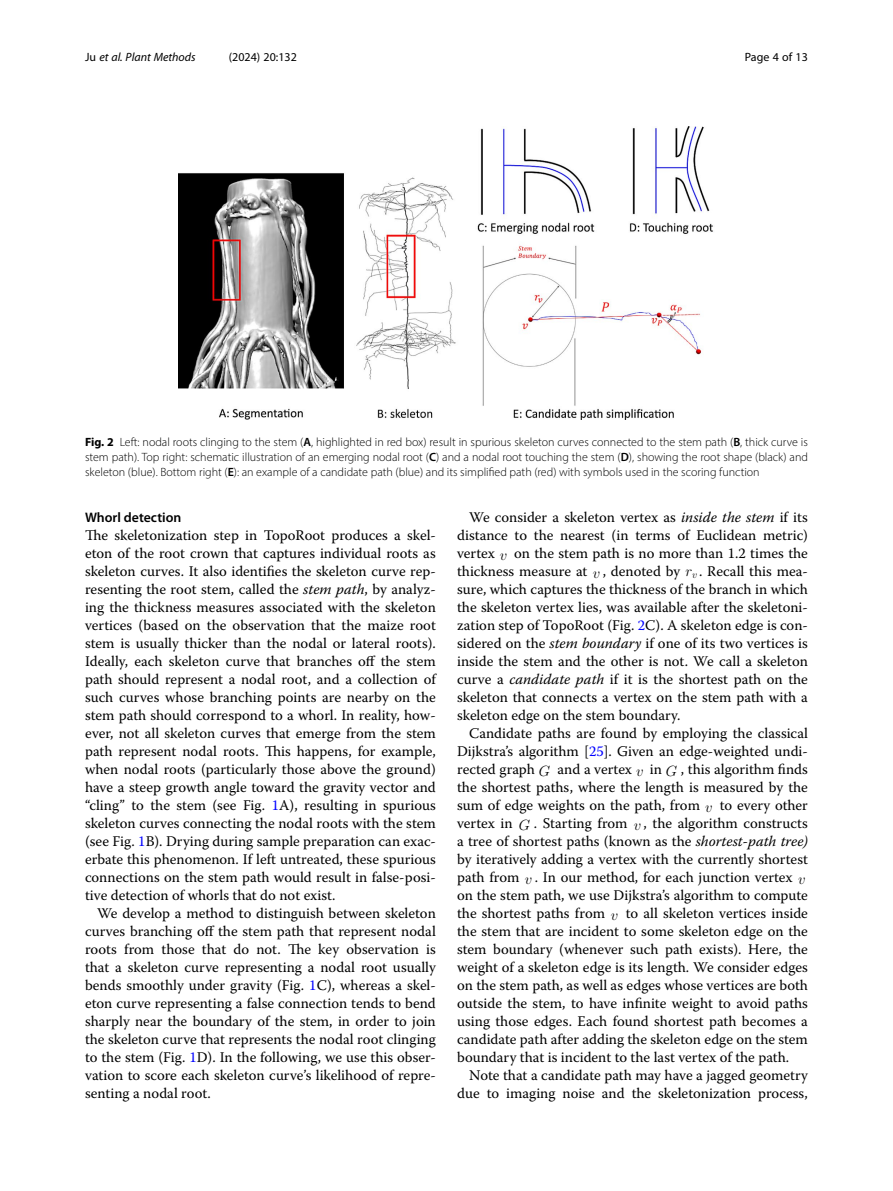
<style>
.page{position:relative;width:893px;height:1191px;background:#fff}
.page>*{position:absolute;margin:0;border:0;box-sizing:border-box;transform-origin:0 0}
.t1{font:14.85px "CMMI12";color:#000}
.Body_Text_Indent{font:14.7px/18px "Warnock Pro";color:#000;text-align:justify}
.Body_Text{font:14.7px/18px "Warnock Pro";color:#000;text-align:justify}
.Head_2{font:600 13.8px "Myriad Pro";color:#000}
.Figure_Caption{font:300 12px/15px "Myriad Pro";color:#000;text-align:justify}
.t2{font:12px "Myriad Pro";color:#000}
.t3{font:italic 12px "Myriad Pro";color:#000}
.s1{font-style:normal}
.s2{font-weight:700}
.s3{font-weight:600}
.s4{font-style:italic}
.s5{color:#00f}
.s6{font-family:"CMMI12";font-size:14.85px}
</style>
<div class="page">
<img style="left:179px;top:126px;width:534px;height:293px">
<p class="t3" style="left:85px;top:50px;width:112px"><span class="s1">Ju</span> et al. Plant Methods</p>
<p class="t2" style="left:229px;top:50px;width:70px">(2024) 20:132</p>
<p class="t2" style="left:745px;top:50px;width:65px">Page 4 of 13</p>
<p class="Figure_Caption" style="left:85px;top:434px;width:724px"><span class="s2">Fig. 2</span> Left: nodal roots clinging to the stem (<span class="s3">A</span>, highlighted in red box) result in spurious skeleton curves connected to the stem path (<span class="s3">B</span>, thick curve is stem path). Top right: schematic illustration of an emerging nodal root (<span class="s3">C</span>) and a nodal root touching the stem (<span class="s3">D</span>), showing the root shape (black) and skeleton (blue). Bottom right (<span class="s3">E</span>): an example of a candidate path (blue) and its simplified path (red) with symbols used in the scoring function</p>
<p class="Head_2" style="left:85px;top:509px;width:98px">Whorl detection</p>
<p class="Body_Text" style="left:85px;top:526px;width:352px">The skeletonization step in TopoRoot produces a skel&shy;eton of the root crown that captures individual roots as skeleton curves. It also identifies the skeleton curve rep&shy;resenting the root stem, called the <span class="s4">stem path</span>, by analyz&shy;ing the thickness measures associated with the skeleton vertices (based on the observation that the maize root stem is usually thicker than the nodal or lateral roots).<br>Ideally, each skeleton curve that branches off the stem path should represent a nodal root, and a collection of such curves whose branching points are nearby on the stem path should correspond to a whorl. In reality, how&shy;ever, not all skeleton curves that emerge from the stem path represent nodal roots. This happens, for example, when nodal roots (particularly those above the ground) have a steep growth angle toward the gravity vector and “cling” to the stem (see Fig. <span class="s5">1</span>A), resulting in spurious skeleton curves connecting the nodal roots with the stem (see Fig. <span class="s5">1</span>B). Drying during sample preparation can exac&shy;erbate this phenomenon. If left untreated, these spurious connections on the stem path would result in false-posi&shy;tive detection of whorls that do not exist.</p>
<p class="Body_Text_Indent" style="left:85px;top:904px;width:352px;text-indent:12px">We develop a method to distinguish between skeleton curves branching off the stem path that represent nodal roots from those that do not. The key observation is that a skeleton curve representing a nodal root usually bends smoothly under gravity (Fig. <span class="s5">1</span>C), whereas a skel&shy;eton curve representing a false connection tends to bend sharply near the boundary of the stem, in order to join the skeleton curve that represents the nodal root clinging to the stem (Fig. <span class="s5">1</span>D). In the following, we use this obser&shy;vation to score each skeleton curve’s likelihood of repre&shy;senting a nodal root.</p>
<p class="Body_Text_Indent" style="left:457px;top:508px;width:352px;text-indent:12px">We consider a skeleton vertex as <span class="s4">inside the stem</span> if its distance to the nearest (in terms of Euclidean metric) vertex</p>
<p class="Body_Text_Indent" style="left:457px;top:544px;width:352px;text-indent:57px">on the stem path is no more than 1.2 times the thickness measure at</p>
<p class="t1" style="left:500px;top:549px;width:9px">v</p>
<p class="Body_Text_Indent" style="left:457px;top:562px;width:352px;text-indent:146px">, denoted by <span class="s6">r</span><sub>v</sub> . Recall this mea&shy;sure, which captures the thickness of the branch in which the skeleton vertex lies, was available after the skeletoni&shy;zation step of TopoRoot (Fig. <span class="s5">2</span>C). A skeleton edge is con&shy;sidered on the <span class="s4">stem boundary</span> if one of its two vertices is inside the stem and the other is not. We call a skeleton curve a <span class="s4">candidate path</span> if it is the shortest path on the skeleton that connects a vertex on the stem path with a skeleton edge on the stem boundary.</p>
<p class="Body_Text_Indent" style="left:457px;top:724px;width:352px;text-indent:12px">Candidate paths are found by employing the classical Dijkstra’s algorithm [<span class="s5">25</span>]. Given an edge-weighted undi&shy;rected graph <span class="s6">G</span></p>
<p class="t1" style="left:593px;top:567px;width:9px">v</p>
<p class="Body_Text_Indent" style="left:457px;top:760px;width:352px;text-indent:193px">in <span class="s6">G</span> , this algorithm finds the shortest paths, where the length is measured by the sum of edge weights on the path, from</p>
<p class="Body_Text_Indent" style="left:558px;top:760px;width:76px">and a vertex</p>
<p class="t1" style="left:636px;top:765px;width:9px">v</p>
<p class="t1" style="left:705px;top:801px;width:9px">v</p>
<p class="Body_Text_Indent" style="left:720px;top:796px;width:90px">to every other</p>
<p class="Body_Text_Indent" style="left:457px;top:814px;width:172px">vertex in <span class="s6">G</span> . Starting from</p>
<p class="t1" style="left:634px;top:819px;width:9px">v</p>
<p class="Body_Text_Indent" style="left:457px;top:814px;width:352px;text-indent:186px">, the algorithm constructs a tree of shortest paths (known as the <span class="s4">shortest-path tree) </span>by iteratively adding a vertex with the currently shortest path from</p>
<p class="t1" style="left:525px;top:873px;width:9px">v</p>
<p class="Body_Text_Indent" style="left:535px;top:868px;width:259px">. In our method, for each junction vertex</p>
<p class="t1" style="left:798px;top:873px;width:9px">v</p>
<p class="Body_Text_Indent" style="left:457px;top:886px;width:352px">on the stem path, we use Dijkstra’s algorithm to compute the shortest paths from</p>
<p class="Body_Text_Indent" style="left:457px;top:904px;width:352px;text-indent:169px">to all skeleton vertices inside the stem that are incident to some skeleton edge on the stem boundary (whenever such path exists). Here, the weight of a skeleton edge is its length. We consider edges on the stem path, as well as edges whose vertices are both outside the stem, to have infinite weight to avoid paths using those edges. Each found shortest path becomes a candidate path after adding the skeleton edge on the stem boundary that is incident to the last vertex of the path.</p>
<p class="Body_Text_Indent" style="left:457px;top:1066px;width:352px;text-align:right">Note that a candidate path may have a jagged geometry due to imaging noise and the skeletonization process,</p>
<p class="t1" style="left:611px;top:909px;width:9px">v</p>
</div>
